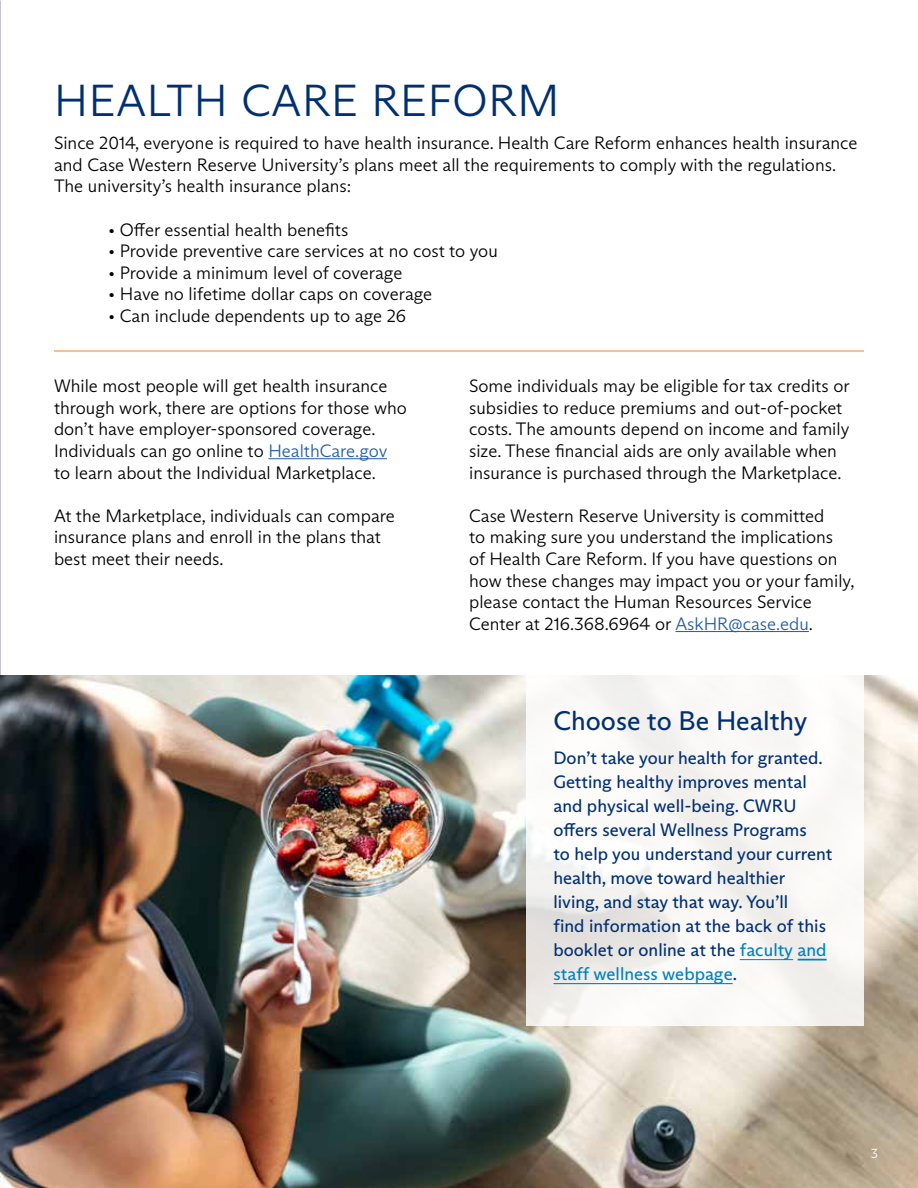
<style>
.page{position:relative;width:918px;height:1188px;background:#fff}
.page>*{position:absolute;margin:0;border:0;box-sizing:border-box;transform-origin:0 0}
.t1{font:300 45px "ABC Arizona Sans";letter-spacing:.02em;color:#013072}
.t2{font:27px "ABC Arizona Sans";color:#013072}
.t3{font:300 18px/21.6px "ABC Arizona Sans";color:#000}
.t4{font:18px/24px "ABC Arizona Sans";color:#013072}
.t5{font:300 13.5px "ABC Arizona Sans";color:#fff}
.s1{color:#215e9e}
.s2{color:#0082bd}
</style>
<div class="page">
<img style="left:0;top:0;width:1px;height:675px">
<img style="left:0;top:675px;width:918px;height:513px">
<hr style="left:268px;top:458px;width:119px;height:1px;background:#215e9e">
<hr style="left:675px;top:631px;width:134px;height:1px;background:#215e9e">
<hr style="left:54px;top:350px;width:810px;height:2px;background:#f79135">
<svg style="left:526px;top:675px;width:338px;height:351px;fill:#f9f8f6"></svg>
<hr style="left:554px;top:983px;width:179px;height:1px;background:#0082bd">
<svg style="left:798px;top:959px;width:29px;height:1px"></svg>
<hr style="left:740px;top:959px;width:53px;height:1px;background:#0082bd">
<h1 class="t1" style="left:54px;top:74px;width:507px">HEALTH CARE REFORM</h1>
<p class="t3" style="left:54px;top:132px;width:805px">Since 2014, everyone is required to have health insurance. Health Care Reform enhances health insurance and Case Western Reserve University’s plans meet all the requirements to comply with the regulations.<br>The university’s health insurance plans:</p>
<p class="t3" style="left:108px;top:219px;width:242px">• Offer essential health benefits</p>
<p class="t3" style="left:108px;top:240px;width:391px">• Provide preventive care services at no cost to you</p>
<p class="t3" style="left:108px;top:262px;width:296px">• Provide a minimum level of coverage</p>
<p class="t3" style="left:108px;top:283px;width:326px">• Have no lifetime dollar caps on coverage</p>
<p class="t3" style="left:108px;top:305px;width:300px">• Can include dependents up to age 26</p>
<p class="t3" style="left:54px;top:375px;width:354px">While most people will get health insurance through work, there are options for those who don’t have employer-sponsored coverage.<br>Individuals can go online to <span class="s1">HealthCare.gov </span>to learn about the Individual Marketplace.</p>
<p class="t3" style="left:54px;top:505px;width:342px">At the Marketplace, individuals can compare insurance plans and enroll in the plans that best meet their needs.</p>
<p class="t3" style="left:469px;top:375px;width:382px">Some individuals may be eligible for tax credits or subsidies to reduce premiums and out-of-pocket costs. The amounts depend on income and family size. These financial aids are only available when insurance is purchased through the Marketplace.</p>
<p class="t3" style="left:469px;top:505px;width:387px">Case Western Reserve University is committed<br>to making sure you understand the implications<br>of Health Care Reform. If you have questions on how these changes may impact you or your family, please contact the Human Resources Service Center at 216.368.6964 or <span class="s1">AskHR@case.edu</span>.</p>
<h2 class="t2" style="left:554px;top:704px;width:255px">Choose to Be Healthy</h2>
<p class="t4" style="left:554px;top:746px;width:281px">Don’t take your health for granted.<br>Getting healthy improves mental and physical well-being. CWRU offers several Wellness Programs<br>to help you understand your current health, move toward healthier living, and stay that way. You’ll<br>find information at the back of this booklet or online at the <span class="s2">faculty and staff wellness webpage</span>.</p>
<p class="t5" style="left:871px;top:1146px;width:9px">3</p>
</div>
